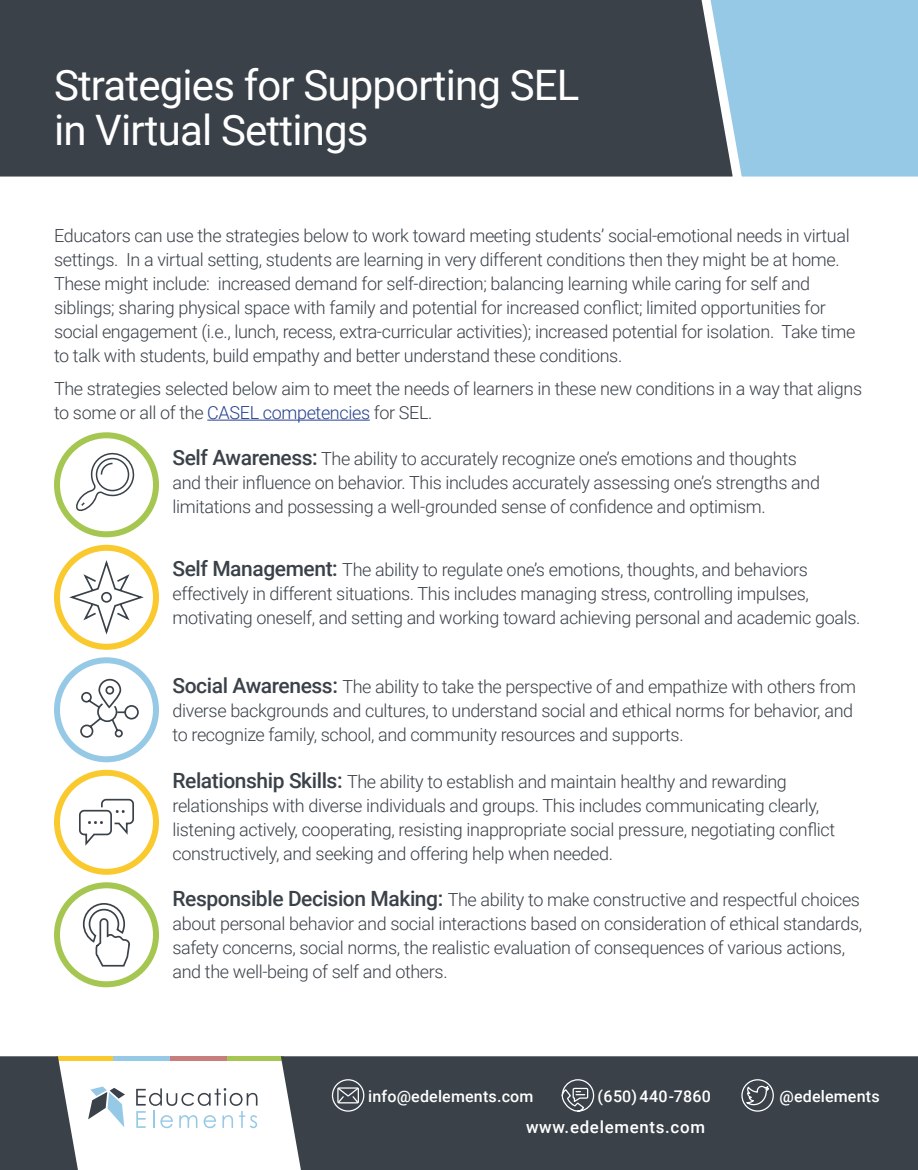
<style>
.page{position:relative;width:918px;height:1170px;background:#fff}
.page>*{position:absolute;margin:0;border:0;box-sizing:border-box;transform-origin:0 0}
.t1{font:42px/45px "Roboto";letter-spacing:-.02em;color:#fff}
.t2{font:300 18px/24px "Roboto";letter-spacing:-.02em;color:#3a4149}
.subhead{font:500 16.8px "Roboto";letter-spacing:.04em;color:#fff}
.subhead-2{font:500 16.05px "Roboto";letter-spacing:.01em;color:#fff}
.s1{color:#25408f}
.s2{font-weight:500;font-size:21px}
</style>
<div class="page">
<div style="left:749px;top:0;width:169px;height:177px;background:#96c9e6"></div>
<div style="left:0;top:0;width:749px;height:177px;background:#3a4149"></div>
<hr style="left:207px;top:420px;width:163px;height:1px;background:#25408f">
<svg style="left:57px;top:435px;width:99px;height:99px"></svg>
<div style="left:54px;top:432px;width:105px;height:105px;border:6px solid #a5c752;border-radius:50%"></div>
<svg style="left:75px;top:452px;width:62px;height:62px"></svg>
<div style="left:54px;top:770px;width:105px;height:105px;border:6px solid #fac92e;border-radius:50%"></div>
<svg style="left:79px;top:798px;width:55px;height:48px"></svg>
<svg style="left:57px;top:660px;width:99px;height:99px"></svg>
<div style="left:54px;top:657px;width:105px;height:105px;border:6px solid #96c9e6;border-radius:50%"></div>
<svg style="left:79px;top:678px;width:61px;height:61px"></svg>
<svg style="left:57px;top:885px;width:99px;height:99px"></svg>
<div style="left:54px;top:882px;width:105px;height:105px;border:6px solid #a5c752;border-radius:50%"></div>
<svg style="left:82px;top:902px;width:49px;height:74px"></svg>
<svg style="left:57px;top:548px;width:99px;height:99px"></svg>
<div style="left:54px;top:545px;width:105px;height:105px;border:6px solid #fac92e;border-radius:50%"></div>
<svg style="left:66px;top:557px;width:77px;height:80px"></svg>
<div style="left:56px;top:1056px;width:228px;height:5px;background:#a5c752"></div>
<div style="left:56px;top:1056px;width:171px;height:5px;background:#c87e7c"></div>
<div style="left:56px;top:1056px;width:114px;height:5px;background:#96c9e6"></div>
<div style="left:56px;top:1056px;width:57px;height:5px;background:#fac92e"></div>
<div style="left:281px;top:1056px;width:637px;height:114px;background:#3a4149"></div>
<svg style="left:558px;top:1079px;width:37px;height:34px"></svg>
<div style="left:741px;top:1079px;width:33px;height:33px;border:1px solid #fff;border-radius:50%"></div>
<svg style="left:742px;top:1084px;width:28px;height:22px"></svg>
<div style="left:332px;top:1079px;width:32px;height:33px;border:1px solid #fff;border-radius:50%"></div>
<svg style="left:337px;top:1087px;width:23px;height:17px"></svg>
<svg style="left:0;top:1056px;width:78px;height:114px;background:#52585d"></svg>
<svg style="left:88px;top:1087px;width:37px;height:40px"></svg>
<svg style="left:136px;top:1088px;width:121px;height:40px"></svg>
<p class="t1" style="left:54px;top:61px;width:527px">Strategies for Supporting SEL in Virtual Settings</p>
<p class="t2" style="left:54px;top:223px;width:803px">Educators can use the strategies below to work toward meeting students’ social-emotional needs in virtual settings. In a virtual setting, students are learning in very different conditions then they might be at home.<br>These might include: increased demand for self-direction; balancing learning while caring for self and siblings; sharing physical space with family and potential for increased conflict; limited opportunities for social engagement (i.e., lunch, recess, extra-curricular activities); increased potential for isolation. Take time to talk with students, build empathy and better understand these conditions.</p>
<p class="t2" style="left:54px;top:376px;width:810px">The strategies selected below aim to meet the needs of learners in these new conditions in a way that aligns to some or all of the <span class="s1">CASEL competencies</span> for SEL.</p>
<p class="t2" style="left:172px;top:446px;width:649px"><span class="s2">Self Awareness:</span> The ability to accurately recognize one’s emotions and thoughts and their influence on behavior. This includes accurately assessing one’s strengths and limitations and possessing a well-grounded sense of confidence and optimism.</p>
<p class="t2" style="left:172px;top:557px;width:689px"><span class="s2">Self Management:</span> The ability to regulate one’s emotions, thoughts, and behaviors effectively in different situations. This includes managing stress, controlling impulses, motivating oneself, and setting and working toward achieving personal and academic goals.</p>
<p class="t2" style="left:172px;top:674px;width:685px"><span class="s2">Social Awareness:</span> The ability to take the perspective of and empathize with others from diverse backgrounds and cultures, to understand social and ethical norms for behavior, and to recognize family, school, and community resources and supports.</p>
<p class="t2" style="left:172px;top:769px;width:664px"><span class="s2">Relationship Skills:</span> The ability to establish and maintain healthy and rewarding relationships with diverse individuals and groups. This includes communicating clearly, listening actively, cooperating, resisting inappropriate social pressure, negotiating conflict constructively, and seeking and offering help when needed.</p>
<p class="t2" style="left:172px;top:887px;width:691px"><span class="s2">Responsible Decision Making:</span> The ability to make constructive and respectful choices about personal behavior and social interactions based on consideration of ethical standards, safety concerns, social norms, the realistic evaluation of consequences of various actions, and the well-being of self and others.</p>
<p class="subhead-2" style="left:368px;top:1085px;width:167px">info@edelements.com</p>
<p class="subhead-2" style="left:598px;top:1085px;width:115px">(650) 440-7860</p>
<p class="subhead-2" style="left:780px;top:1085px;width:102px">@edelements</p>
<p class="subhead" style="left:526px;top:1116px;width:181px">www.edelements.com</p>
</div>
